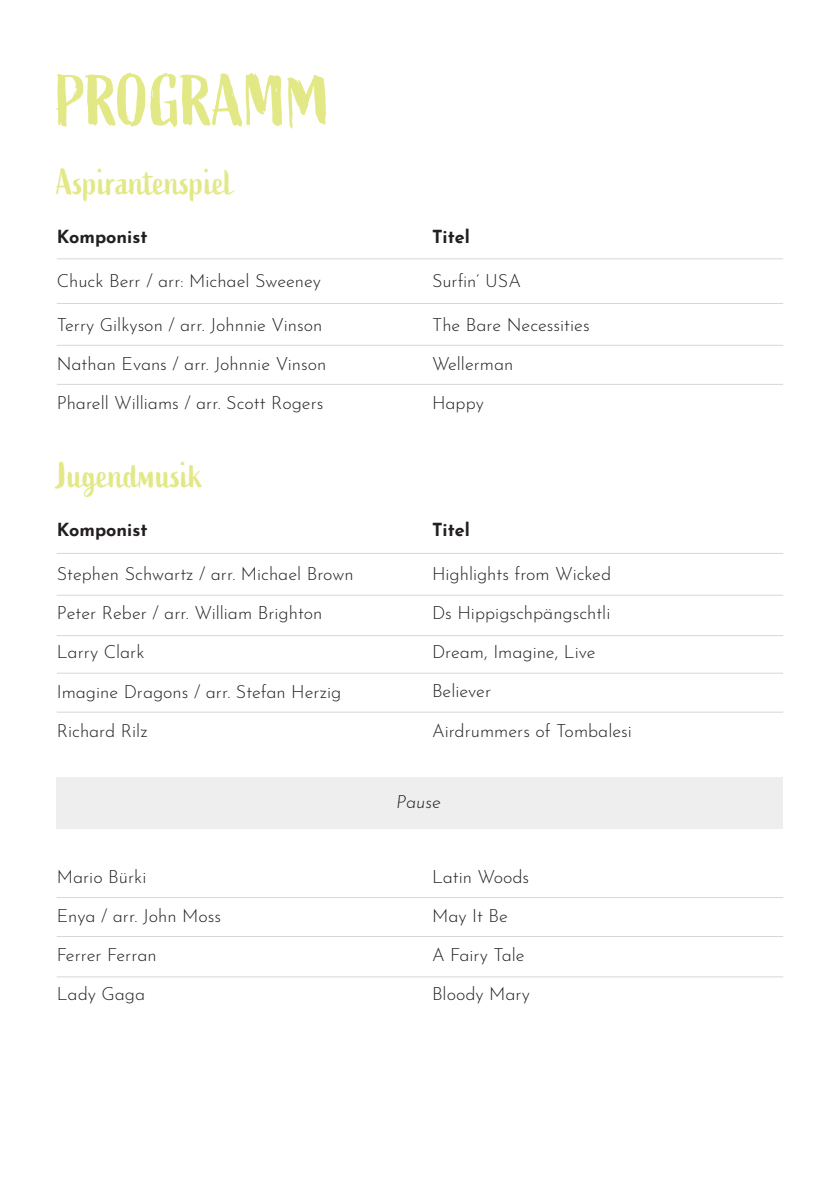
<style>
.page{position:relative;width:840px;height:1191px;background:#fff}
.page>*{position:absolute;margin:0;border:0;box-sizing:border-box;transform-origin:0 0}
.t1{font:72px "Active";letter-spacing:-.01em;color:#e2e886}
.t2{font:36px "Active";color:#e2e886}
.t3{font:300 18px/39px "Josefin Sans";color:#231f20}
.t4{font:700 18px "Josefin Sans";color:#231f20}
.t5{font:italic 300 18px "Josefin Sans";color:#231f20}
</style>
<div class="page">
<hr style="left:57px;top:258px;width:725px;height:1px;background:#d6d7d6">
<hr style="left:57px;top:303px;width:725px;height:1px;background:#d6d7d6">
<hr style="left:57px;top:345px;width:725px;height:1px;background:#d6d7d6">
<div style="left:57px;top:776px;width:725px;height:52px;background:#edeeed"></div>
<hr style="left:57px;top:553px;width:725px;height:1px;background:#d6d7d6">
<hr style="left:57px;top:595px;width:725px;height:1px;background:#d6d7d6">
<hr style="left:57px;top:635px;width:725px;height:1px;background:#d6d7d6">
<hr style="left:57px;top:673px;width:725px;height:1px;background:#d6d7d6">
<hr style="left:57px;top:712px;width:725px;height:1px;background:#d6d7d6">
<hr style="left:57px;top:897px;width:725px;height:1px;background:#d6d7d6">
<hr style="left:57px;top:936px;width:725px;height:1px;background:#d6d7d6">
<hr style="left:57px;top:976px;width:725px;height:1px;background:#d6d7d6">
<hr style="left:57px;top:384px;width:725px;height:1px;background:#d6d7d6">
<h1 class="t1" style="left:57px;top:60px;width:275px">PROGRAMM</h1>
<h2 class="t2" style="left:57px;top:162px;width:178px">Aspirantenspiel</h2>
<p class="t4" style="left:57px;top:221px;width:92px">Komponist</p>
<p class="t3" style="left:57px;top:260px;width:266px">Chuck Berr / arr: Michael Sweeney</p>
<p class="t3" style="left:57px;top:304px;width:271px">Terry Gilkyson / arr. Johnnie Vinson<br>Nathan Evans / arr. Johnnie Vinson<br>Pharell Williams / arr. Scott Rogers</p>
<h2 class="t2" style="left:57px;top:455px;width:147px">Jugendmusik</h2>
<p class="t4" style="left:57px;top:514px;width:92px">Komponist</p>
<p class="t3" style="left:57px;top:553px;width:298px">Stephen Schwartz / arr. Michael Brown<br>Peter Reber / arr. William Brighton<br>Larry Clark<br>Imagine Dragons / arr. Stefan Herzig<br>Richard Rilz</p>
<p class="t4" style="left:432px;top:221px;width:39px">Titel</p>
<p class="t3" style="left:432px;top:260px;width:90px">Surfin‘ USA</p>
<p class="t3" style="left:432px;top:304px;width:159px">The Bare Necessities<br>Wellerman<br>Happy</p>
<p class="t4" style="left:432px;top:514px;width:39px">Titel</p>
<p class="t3" style="left:432px;top:553px;width:201px">Highlights from Wicked<br>Ds Hippigschpängschtli<br>Dream, Imagine, Live<br>Believer<br>Airdrummers of Tombalesi</p>
<p class="t5" style="left:396px;top:786px;width:46px">Pause</p>
<p class="t3" style="left:57px;top:856px;width:166px">Mario Bürki<br>Enya / arr. John Moss<br>Ferrer Ferran<br>Lady Gaga</p>
<p class="t3" style="left:432px;top:856px;width:99px">Latin Woods<br>May It Be<br>A Fairy Tale<br>Bloody Mary</p>
</div>
